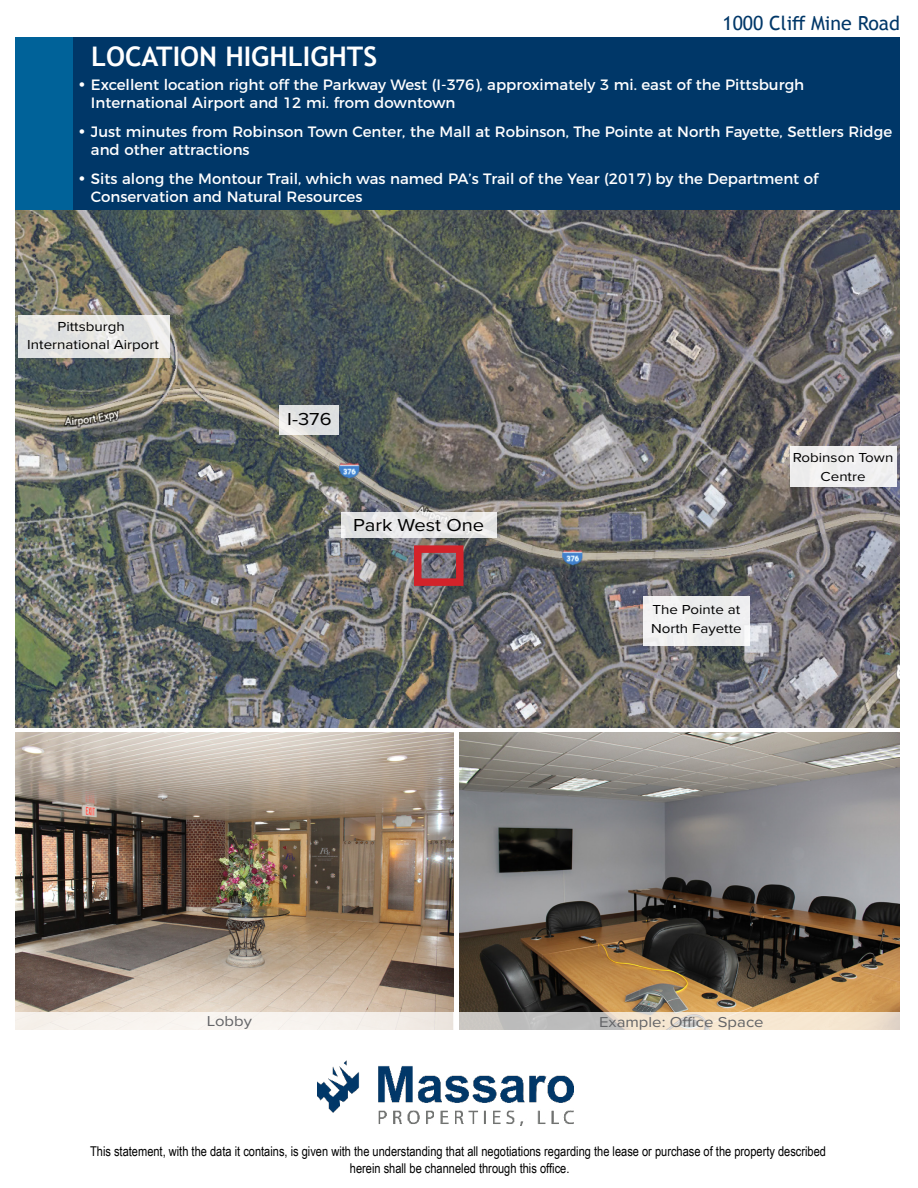
<style>
.page{position:relative;width:918px;height:1188px;background:#fff}
.page>*{position:absolute;margin:0;border:0;box-sizing:border-box;transform-origin:0 0}
.t1{font:700 27px "Trebuchet MS";color:#fff}
.t2{font:19.5px "Trebuchet MS";color:#003768}
.t3{font:18px "Proxima Nova";color:#000;scale:1.12 1}
.t4{font:15px/18px "Montserrat";color:#fff}
.t5{font:14.85px "Proxima Nova";color:#636467;scale:1.12 1}
.t6{font:13.5px/16.5px "Arial Narrow";color:#000;text-align:center}
.t7{font:13.5px/19px "Proxima Nova";color:#000;text-align:center;scale:1.12 1}
.s1{font-family:"Century Gothic"}
</style>
<div class="page">
<img style="left:15px;top:210px;width:885px;height:517px">
<div style="left:15px;top:37px;width:885px;height:173px;background:#003768"></div>
<img style="left:318px;top:1060px;width:256px;height:65px">
<img style="left:15px;top:732px;width:439px;height:280px">
<img style="left:459px;top:732px;width:440px;height:280px">
<div style="left:6px;top:1012px;width:448px;height:17px;background:linear-gradient(to right,#faf6f1,#f2ede7)"></div>
<div style="left:15px;top:37px;width:58px;height:173px;background:#006299"></div>
<svg style="left:459px;top:1012px;width:441px;height:17px;background:#e0d6c9"></svg>
<div style="left:414px;top:545px;width:50px;height:41px;border:8px solid #d2232a"></div>
<div style="left:279px;top:405px;width:59px;height:30px;background:linear-gradient(to right,#ecebe9,#d8dbde)"></div>
<div style="left:19px;top:315px;width:151px;height:43px;background:linear-gradient(to right,#e3e3e1,#e9e9e7)"></div>
<svg style="left:342px;top:512px;width:155px;height:26px;background:#e6e6e6"></svg>
<div style="left:643px;top:596px;width:106px;height:49px;background:#eeeeef"></div>
<div style="left:790px;top:446px;width:106px;height:41px;background:#efeff0"></div>
<h1 class="t1" style="left:91px;top:40px;width:288px">LOCATION HIGHLIGHTS</h1>
<h2 class="t2" style="left:723px;top:11px;width:179px">1000 Cliff Mine Road</h2>
<p class="t4" style="left:91px;top:75px;width:715px;text-indent:-14px"><span class="s1">•</span> Excellent location right off the Parkway West (I-376), approximately 3 mi. east of the Pittsburgh<br>International Airport and 12 mi. from downtown</p>
<p class="t4" style="left:91px;top:121px;width:803px;text-indent:-14px"><span class="s1">•</span> Just minutes from Robinson Town Center, the Mall at Robinson, The Pointe at North Fayette, Settlers Ridge and other attractions</p>
<p class="t4" style="left:91px;top:168px;width:729px;text-indent:-14px"><span class="s1">•</span> Sits along the Montour Trail, which was named PA’s Trail of the Year (2017) by the Department of<br>Conservation and Natural Resources</p>
<p class="t7" style="left:27px;top:317px;width:119px;line-height:18.1px">Pittsburgh<br>International Airport</p>
<p class="t3" style="left:287px;top:405px;width:41px">I-376</p>
<p class="t3" style="left:353px;top:511px;width:118px">Park West One</p>
<p class="t7" style="left:651px;top:600px;width:82px;text-align:left">The Pointe at<br>North Fayette</p>
<p class="t7" style="left:793px;top:447px;width:91px">Robinson Town<br>Centre</p>
<p class="t5" style="left:207px;top:1010px;width:42px">Lobby</p>
<p class="t5" style="left:599px;top:1011px;width:148px">Example: Office Space</p>
<p class="t6" style="left:90px;top:1143px;width:737px">This statement, with the data it contains, is given with the understanding that all negotiations regarding the lease or purchase of the property described herein shall be channeled through this office.</p>
</div>
